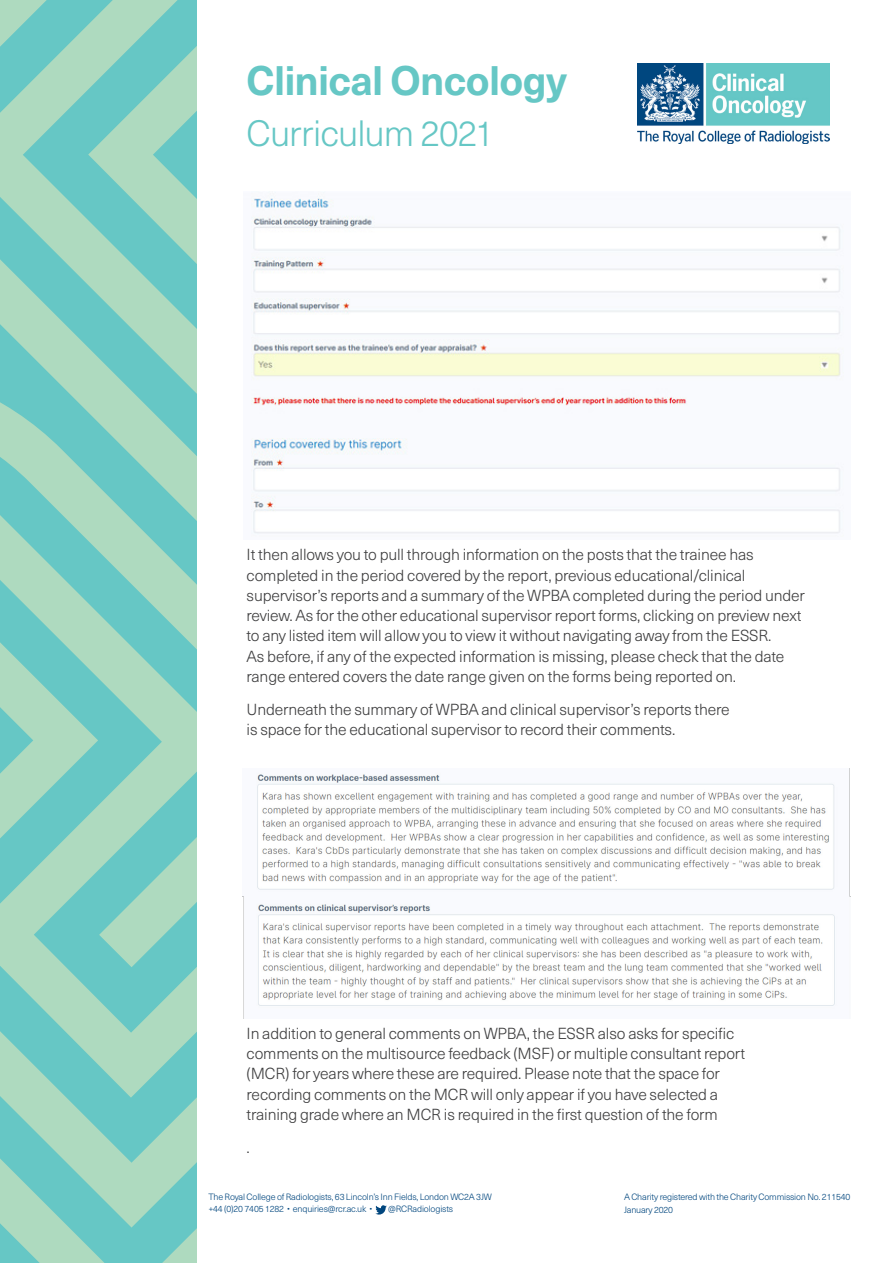
<style>
.page{position:relative;width:893px;height:1263px;background:#fff}
.page>*{position:absolute;margin:0;border:0;box-sizing:border-box;transform-origin:0 0}
.t1{font:700 40.5px "Neue Haas Unica Pro";letter-spacing:-.02em;color:#66c7c5}
.t2{font:300 36px "Neue Haas Unica Pro";letter-spacing:-.03em;color:#66c7c5}
.t3{font:300 15.75px/20.2px "Neue Haas Unica Pro";letter-spacing:-.01em;color:#3e3e3f}
.t4{font:300 9px/12.8px "Neue Haas Unica Pro";letter-spacing:-.02em;color:#00467e}
</style>
<div class="page">
<img style="left:251px;top:192px;width:590px;height:342px">
<img style="left:242px;top:769px;width:608px;height:249px">
<svg style="left:375px;top:1205px;width:12px;height:9px"></svg>
<img style="left:638px;top:64px;width:191px;height:80px">
<svg style="left:0;top:0;width:197px;height:334px;background:#8bd0c1"></svg>
<svg style="left:0;top:334px;width:197px;height:929px;background:#89d0c1"></svg>
<h1 class="t1" style="left:247px;top:56px;width:322px">Clinical Oncology</h1>
<h2 class="t2" style="left:247px;top:112px;width:250px">Curriculum 2021</h2>
<p class="t3" style="left:247px;top:545px;width:560px">It then allows you to pull through information on the posts that the trainee has completed in the period covered by the report, previous educational/clinical supervisor’s reports and a summary of the WPBA completed during the period under review. As for the other educational supervisor report forms, clicking on preview next to any listed item will allow you to view it without navigating away from the ESSR.<br>As before, if any of the expected information is missing, please check that the date range entered covers the date range given on the forms being reported on.</p>
<p class="t3" style="left:247px;top:699px;width:484px">Underneath the summary of WPBA and clinical supervisor’s reports there is space for the educational supervisor to record their comments.</p>
<p class="t3" style="left:247px;top:1023px;width:500px">In addition to general comments on WPBA, the ESSR also asks for specific comments on the multisource feedback (MSF) or multiple consultant report (MCR) for years where these are required. Please note that the space for recording comments on the MCR will only appear if you have selected a training grade where an MCR is required in the first question of the form</p>
<p class="t3" style="left:247px;top:1137px;width:5px">.</p>
<p class="t4" style="left:208px;top:1190px;width:285px">The Royal College of Radiologists, 63 Lincoln’s Inn Fields, London WC2A 3JW +44 (0)20 7405 1282 • enquiries@rcr.ac.uk •</p>
<p class="t4" style="left:388px;top:1203px;width:67px">@RCRadiologists</p>
<p class="t4" style="left:624px;top:1190px;width:228px">A Charity registered with the Charity Commission No. 211540<br>January 2020</p>
</div>
